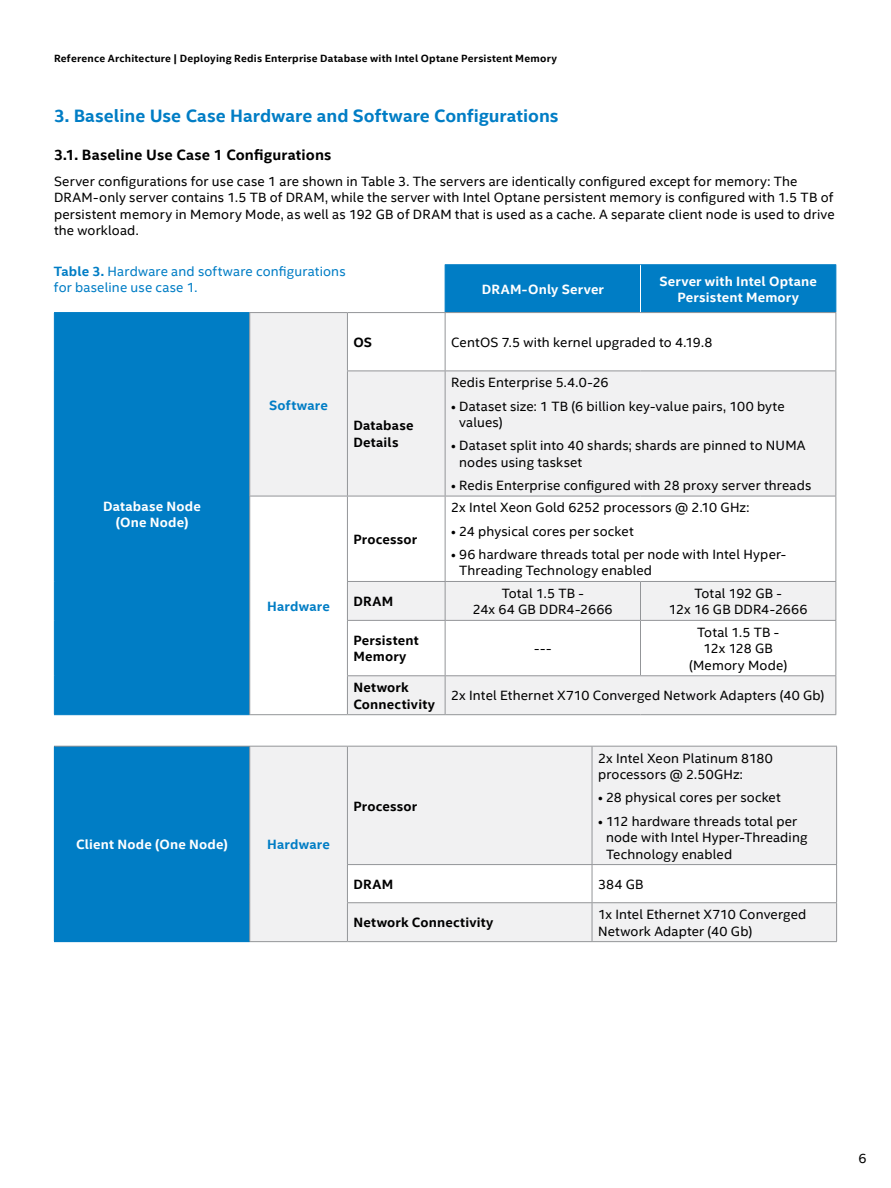
<style>
.page{position:relative;width:891px;height:1188px;background:#fff}
.page>*{position:absolute;margin:0;border:0;box-sizing:border-box;transform-origin:0 0}
.t1{font:700 18px "Intel Clear";letter-spacing:.005em;color:#007dc5}
.t2{font:700 15px "Intel Clear";letter-spacing:.005em;color:#000}
.t3{font:13.5px/16.5px "Intel Clear";letter-spacing:.01em;color:#000}
.t4{font:700 13.5px/16.5px "Intel Clear";letter-spacing:.015em;color:#000}
.t5{font:700 13.5px/16.5px "Intel Clear";letter-spacing:.015em;color:#fff;text-align:center}
.t6{font:13.5px/16.5px "Intel Clear";letter-spacing:.015em;color:#007dc5}
.t7{font:700 13.5px "Intel Clear";letter-spacing:.02em;color:#007dc5}
.t8{font:700 10.5px "Intel Clear";letter-spacing:.02em;color:#000}
.s1{font-weight:700}
</style>
<div class="page">
<svg style="left:55px;top:265px;width:781px;height:449px;fill:#007dc5"></svg>
<svg style="left:250px;top:313px;width:586px;height:401px;fill:#f1f1f2"></svg>
<hr style="left:445px;top:264px;width:195px;height:1px;background:#007dc5">
<hr style="left:445px;top:265px;width:1px;height:47px;background:#007dc5">
<hr style="left:640px;top:264px;width:196px;height:1px;background:#007dc5">
<hr style="left:836px;top:265px;width:1px;height:47px;background:#007dc5">
<hr style="left:640px;top:265px;width:1px;height:47px;background:#fff">
<hr style="left:249px;top:312px;width:98px;height:1px;background:#939598">
<hr style="left:249px;top:313px;width:1px;height:58px;background:#939598">
<hr style="left:249px;top:371px;width:1px;height:125px;background:#939598">
<hr style="left:347px;top:312px;width:98px;height:1px;background:#939598">
<hr style="left:347px;top:313px;width:1px;height:58px;background:#939598">
<hr style="left:445px;top:312px;width:195px;height:1px;background:#939598">
<hr style="left:445px;top:313px;width:1px;height:58px;background:#939598">
<hr style="left:640px;top:312px;width:196px;height:1px;background:#939598">
<hr style="left:836px;top:313px;width:1px;height:58px;background:#939598">
<hr style="left:347px;top:371px;width:98px;height:1px;background:#939598">
<hr style="left:347px;top:371px;width:1px;height:125px;background:#939598">
<hr style="left:445px;top:371px;width:195px;height:1px;background:#939598">
<hr style="left:445px;top:371px;width:1px;height:125px;background:#939598">
<hr style="left:640px;top:371px;width:196px;height:1px;background:#939598">
<hr style="left:836px;top:371px;width:1px;height:125px;background:#939598">
<hr style="left:249px;top:496px;width:98px;height:1px;background:#939598">
<hr style="left:249px;top:496px;width:1px;height:85px;background:#939598">
<hr style="left:249px;top:581px;width:1px;height:39px;background:#939598">
<hr style="left:249px;top:620px;width:1px;height:56px;background:#939598">
<hr style="left:249px;top:676px;width:1px;height:38px;background:#939598">
<hr style="left:249px;top:714px;width:98px;height:1px;background:#939598">
<hr style="left:347px;top:496px;width:98px;height:1px;background:#939598">
<hr style="left:347px;top:496px;width:1px;height:85px;background:#939598">
<hr style="left:445px;top:496px;width:195px;height:1px;background:#939598">
<hr style="left:445px;top:496px;width:1px;height:85px;background:#939598">
<hr style="left:640px;top:496px;width:196px;height:1px;background:#939598">
<hr style="left:836px;top:496px;width:1px;height:85px;background:#939598">
<hr style="left:347px;top:581px;width:98px;height:1px;background:#939598">
<hr style="left:347px;top:582px;width:1px;height:38px;background:#939598">
<hr style="left:445px;top:581px;width:195px;height:1px;background:#939598">
<hr style="left:445px;top:582px;width:1px;height:38px;background:#939598">
<hr style="left:640px;top:581px;width:196px;height:1px;background:#939598">
<hr style="left:640px;top:582px;width:1px;height:38px;background:#939598">
<hr style="left:836px;top:582px;width:1px;height:38px;background:#939598">
<hr style="left:347px;top:620px;width:98px;height:1px;background:#939598">
<hr style="left:347px;top:621px;width:1px;height:54px;background:#939598">
<hr style="left:445px;top:620px;width:195px;height:1px;background:#939598">
<hr style="left:445px;top:621px;width:1px;height:54px;background:#939598">
<hr style="left:640px;top:620px;width:196px;height:1px;background:#939598">
<hr style="left:640px;top:621px;width:1px;height:54px;background:#939598">
<hr style="left:836px;top:621px;width:1px;height:54px;background:#939598">
<hr style="left:347px;top:675px;width:98px;height:1px;background:#939598">
<hr style="left:347px;top:676px;width:1px;height:38px;background:#939598">
<hr style="left:445px;top:675px;width:195px;height:1px;background:#939598">
<hr style="left:445px;top:676px;width:1px;height:38px;background:#939598">
<hr style="left:640px;top:675px;width:196px;height:1px;background:#939598">
<hr style="left:836px;top:676px;width:1px;height:38px;background:#939598">
<hr style="left:347px;top:714px;width:98px;height:1px;background:#939598">
<hr style="left:445px;top:714px;width:195px;height:1px;background:#939598">
<hr style="left:640px;top:714px;width:196px;height:1px;background:#939598">
<hr style="left:54px;top:312px;width:195px;height:1px;background:#007dc5">
<hr style="left:54px;top:313px;width:1px;height:58px;background:#007dc5">
<hr style="left:54px;top:371px;width:1px;height:125px;background:#007dc5">
<hr style="left:54px;top:496px;width:1px;height:85px;background:#007dc5">
<hr style="left:54px;top:581px;width:1px;height:39px;background:#007dc5">
<hr style="left:54px;top:620px;width:1px;height:56px;background:#007dc5">
<hr style="left:54px;top:676px;width:1px;height:38px;background:#007dc5">
<hr style="left:54px;top:714px;width:195px;height:1px;background:#007dc5">
<div style="left:54px;top:746px;width:196px;height:196px;background:#007dc5"></div>
<svg style="left:250px;top:747px;width:586px;height:194px;fill:#f1f1f2"></svg>
<hr style="left:54px;top:746px;width:196px;height:1px;background:#939598">
<hr style="left:250px;top:746px;width:97px;height:1px;background:#939598">
<hr style="left:249px;top:747px;width:1px;height:118px;background:#939598">
<hr style="left:249px;top:865px;width:1px;height:38px;background:#939598">
<hr style="left:249px;top:903px;width:1px;height:38px;background:#939598">
<hr style="left:249px;top:941px;width:98px;height:1px;background:#939598">
<hr style="left:347px;top:865px;width:1px;height:37px;background:#939598">
<hr style="left:592px;top:865px;width:1px;height:37px;background:#939598">
<hr style="left:836px;top:865px;width:1px;height:37px;background:#939598">
<hr style="left:347px;top:746px;width:245px;height:1px;background:#939598">
<hr style="left:347px;top:747px;width:1px;height:117px;background:#939598">
<hr style="left:347px;top:864px;width:245px;height:1px;background:#939598">
<hr style="left:592px;top:746px;width:245px;height:1px;background:#939598">
<hr style="left:592px;top:747px;width:1px;height:117px;background:#939598">
<hr style="left:836px;top:747px;width:1px;height:117px;background:#939598">
<hr style="left:592px;top:864px;width:245px;height:1px;background:#939598">
<hr style="left:347px;top:902px;width:245px;height:1px;background:#939598">
<hr style="left:347px;top:903px;width:1px;height:38px;background:#939598">
<hr style="left:347px;top:941px;width:245px;height:1px;background:#939598">
<hr style="left:592px;top:902px;width:245px;height:1px;background:#939598">
<hr style="left:592px;top:903px;width:1px;height:38px;background:#939598">
<hr style="left:836px;top:903px;width:1px;height:38px;background:#939598">
<hr style="left:592px;top:941px;width:245px;height:1px;background:#939598">
<p class="t8" style="left:54px;top:52px;width:505px">Reference Architecture | Deploying Redis Enterprise Database with Intel Optane Persistent Memory</p>
<h1 class="t1" style="left:54px;top:105px;width:506px">3. Baseline Use Case Hardware and Software Configurations</h1>
<p class="t2" style="left:54px;top:146px;width:279px">3.1. Baseline Use Case 1 Configurations</p>
<p class="t3" style="left:54px;top:173px;width:782px">Server configurations for use case 1 are shown in Table 3. The servers are identically configured except for memory: The DRAM-only server contains 1.5 TB of DRAM, while the server with Intel Optane persistent memory is configured with 1.5 TB of persistent memory in Memory Mode, as well as 192 GB of DRAM that is used as a cache. A separate client node is used to drive the workload.</p>
<p class="t6" style="left:54px;top:263px;width:293px"><span class="s1">Table 3.</span> Hardware and software configurations for baseline use case 1.</p>
<p class="t5" style="left:482px;top:281px;width:124px">DRAM-Only Server</p>
<p class="t5" style="left:659px;top:273px;width:159px">Server with Intel Optane<br>Persistent Memory</p>
<p class="t5" style="left:103px;top:498px;width:99px">Database Node (One Node)</p>
<p class="t7" style="left:269px;top:397px;width:60px">Software</p>
<p class="t7" style="left:267px;top:598px;width:64px">Hardware</p>
<p class="t4" style="left:353px;top:334px;width:20px">OS</p>
<p class="t3" style="left:451px;top:334px;width:263px">CentOS 7.5 with kernel upgraded to 4.19.8</p>
<p class="t4" style="left:353px;top:418px;width:62px">Database<br>Details</p>
<p class="t4" style="left:353px;top:531px;width:65px">Processor</p>
<p class="t3" style="left:451px;top:375px;width:159px">Redis Enterprise 5.4.0-26</p>
<p class="t3" style="left:459px;top:398px;width:327px;text-indent:-8px">• Dataset size: 1 TB (6 billion key-value pairs, 100 byte values)</p>
<p class="t3" style="left:459px;top:438px;width:348px;text-indent:-8px">• Dataset split into 40 shards; shards are pinned to NUMA nodes using taskset</p>
<p class="t3" style="left:451px;top:477px;width:362px">• Redis Enterprise configured with 28 proxy server threads</p>
<p class="t3" style="left:451px;top:500px;width:300px">2x Intel Xeon Gold 6252 processors @ 2.10 GHz:</p>
<p class="t3" style="left:451px;top:523px;width:184px">• 24 physical cores per socket</p>
<p class="t3" style="left:459px;top:546px;width:328px;text-indent:-8px">• 96 hardware threads total per node with Intel Hyper-<br>Threading Technology enabled</p>
<p class="t4" style="left:353px;top:593px;width:41px">DRAM</p>
<p class="t3" style="left:473px;top:585px;width:141px;text-align:center">Total 1.5 TB -<br>24x 64 GB DDR4-2666</p>
<p class="t3" style="left:669px;top:585px;width:140px;text-align:center">Total 192 GB -<br>12x 16 GB DDR4-2666</p>
<p class="t4" style="left:353px;top:632px;width:67px">Persistent<br>Memory</p>
<p class="t3" style="left:689px;top:624px;width:100px;text-align:center">Total 1.5 TB -<br>12x 128 GB (Memory Mode)</p>
<p class="t3" style="left:534px;top:640px;width:19px">---</p>
<p class="t4" style="left:353px;top:679px;width:83px">Network<br>Connectivity</p>
<p class="t3" style="left:451px;top:688px;width:375px">2x Intel Ethernet X710 Converged Network Adapters (40 Gb)</p>
<p class="t5" style="left:76px;top:836px;width:153px">Client Node (One Node)</p>
<p class="t7" style="left:267px;top:836px;width:64px">Hardware</p>
<p class="t4" style="left:353px;top:798px;width:65px">Processor</p>
<p class="t3" style="left:598px;top:750px;width:176px">2x Intel Xeon Platinum 8180 processors @ 2.50GHz:</p>
<p class="t3" style="left:598px;top:790px;width:184px">• 28 physical cores per socket</p>
<p class="t3" style="left:606px;top:813px;width:203px;text-indent:-8px">• 112 hardware threads total per node with Intel Hyper-Threading<br>Technology enabled</p>
<p class="t4" style="left:353px;top:876px;width:41px">DRAM</p>
<p class="t3" style="left:598px;top:876px;width:47px">384 GB</p>
<p class="t4" style="left:353px;top:915px;width:142px">Network Connectivity</p>
<p class="t3" style="left:598px;top:906px;width:210px">1x Intel Ethernet X710 Converged<br>Network Adapter (40 Gb)</p>
<p class="t3" style="left:858px;top:1151px;width:10px">6</p>
</div>
